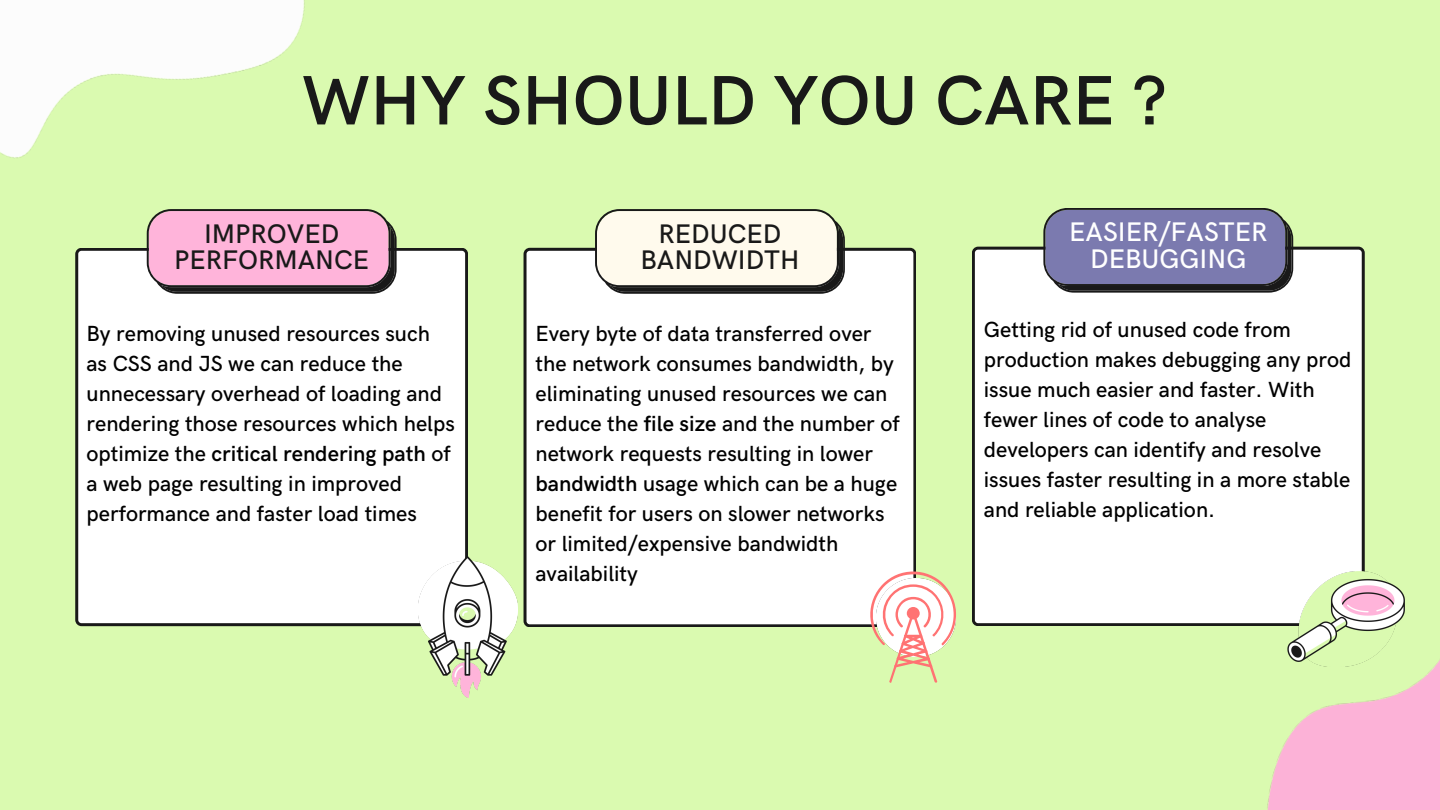
<style>
.page{position:relative;width:1440px;height:810px;background:#dafab0}
.page>*{position:absolute;margin:0;border:0;box-sizing:border-box;transform-origin:0 0}
.t1{font:600 70.1px "HK Grotesk";color:#191919}
.t2{font:500 27px/26.2px "HK Grotesk";color:#191919;text-align:center}
.t3{font:500 27px "HK Grotesk";color:#fff}
.t4{font:500 21.9px/30px "HK Grotesk";color:#000}
.s1{font-weight:600}
</style>
<div class="page">
<img style="left:1267px;top:602px;width:173px;height:208px">
<img style="left:0;top:0;width:305px;height:158px">
<div style="left:972px;top:247px;width:393px;height:379px;background:#fff"></div>
<div style="left:524px;top:248px;width:392px;height:379px;background:#fff"></div>
<div style="left:75px;top:248px;width:393px;height:378px;background:#fff"></div>
<svg style="left:595px;top:209px;width:250px;height:85px;background:#dedace"></svg>
<svg style="left:1043px;top:208px;width:250px;height:85px;background:#73739c"></svg>
<svg style="left:147px;top:209px;width:250px;height:85px;background:#dda1be"></svg>
<img style="left:419px;top:557px;width:98px;height:141px">
<svg style="left:866px;top:572px;width:90px;height:111px"></svg>
<img style="left:1287px;top:571px;width:117px;height:96px">
<p class="t1" style="left:302px;top:61px;width:866px">WHY SHOULD YOU CARE ?</p>
<p class="t2" style="left:174px;top:221px;width:197px">IMPROVED<br>PERFORMANCE</p>
<p class="t4" style="left:87px;top:320px;width:370px">By removing unused resources such as CSS and JS we can reduce the unnecessary overhead of loading and rendering those resources which helps optimize the <span class="s1">critical rendering path</span> of a web page resulting in improved performance and faster load times</p>
<p class="t2" style="left:640px;top:221px;width:161px">REDUCED<br>BANDWIDTH</p>
<p class="t3" style="left:1069px;top:217px;width:200px">EASIER/FASTER</p>
<p class="t3" style="left:1090px;top:243px;width:158px">DEBUGGING</p>
<p class="t4" style="left:536px;top:319px;width:366px">Every byte of data transferred over the network consumes bandwidth, by eliminating unused resources we can reduce the <span class="s1">file size</span> and the number of network requests resulting in lower <span class="s1">bandwidth</span> usage which can be a huge benefit for users on slower networks or limited/expensive bandwidth availability</p>
<p class="t4" style="left:984px;top:315px;width:369px">Getting rid of unused code from production makes debugging any prod issue much easier and faster. With fewer lines of code to analyse developers can identify and resolve issues faster resulting in a more stable and reliable application.</p>
</div>
